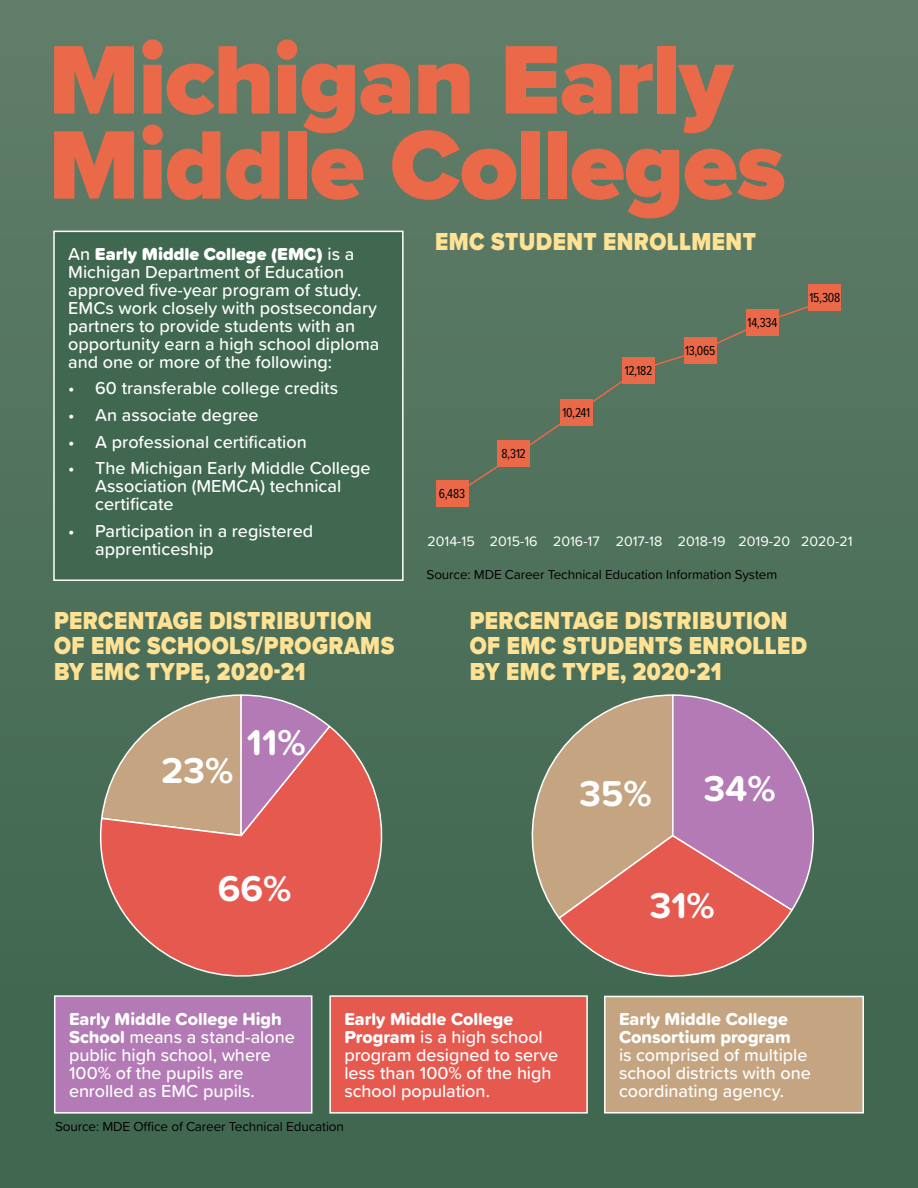
<style>
.page{position:relative;width:918px;height:1188px;background:#607d69}
.page>*{position:absolute;margin:0;border:0;box-sizing:border-box;transform-origin:0 0}
.t1{font:900 100.95px/85.1px "Proxima Nova";letter-spacing:-.015em;color:#e96948}
.t2{font:700 37.35px "Proxima Soft";color:#fff}
.t3{font:900 25.5px/25.5px "Proxima Nova";letter-spacing:.02em;color:#ffe294;scale:.87 1}
.t4{font:500 18px/18px "Proxima Soft";color:#fff}
.t5{font:18px/18px "Proxima Soft Extrabld";color:#fff}
.t6{font:14.25px "Proxima Soft";color:#fff}
.t7{font:13.5px "Proxima Soft";letter-spacing:-.01em;color:#000}
.t8{font:13.5px "Proxima Nova Cond";letter-spacing:-.02em;color:#000;scale:.94 1}
.s1{font-weight:900}
.s2{font-family:"Proxima Soft Extrabld";font-weight:400}
</style>
<div class="page">
<div style="left:0;top:63px;width:918px;height:1125px;background:linear-gradient(to bottom,#5e7c67,#3c654e)"></div>
<div style="left:330px;top:996px;width:257px;height:117px;background:#e6594f"></div>
<div style="left:329px;top:995px;width:259px;height:119px;border:2px solid #fff"></div>
<div style="left:55px;top:996px;width:257px;height:117px;background:#b37ab5"></div>
<div style="left:54px;top:995px;width:258px;height:119px;border:2px solid #fff"></div>
<div style="left:605px;top:996px;width:258px;height:117px;background:#c5a581"></div>
<div style="left:604px;top:996px;width:260px;height:118px;border:2px solid #fff"></div>
<svg style="left:96px;top:724px;width:303px;height:269px"></svg>
<svg style="left:100px;top:694px;width:232px;height:144px"></svg>
<svg style="left:514px;top:694px;width:301px;height:302px"></svg>
<div style="left:450px;top:299px;width:376px;height:199px;background:#547560"></div>
<div style="left:436px;top:480px;width:32px;height:26px;background:#e96948"></div>
<div style="left:497px;top:441px;width:33px;height:26px;background:#e96948"></div>
<div style="left:560px;top:400px;width:33px;height:26px;background:#e96948"></div>
<div style="left:622px;top:357px;width:33px;height:26px;background:#e96948"></div>
<div style="left:684px;top:337px;width:33px;height:26px;background:#e96948"></div>
<div style="left:746px;top:310px;width:33px;height:26px;background:#e96948"></div>
<div style="left:808px;top:284px;width:33px;height:27px;background:#e96948"></div>
<div style="left:54px;top:231px;width:349px;height:349px;background:#406851"></div>
<div style="left:53px;top:231px;width:351px;height:350px;border:2px solid #fff"></div>
<h1 class="t1" style="left:49px;top:37px;width:739px">Michigan Early<br>Middle Colleges</h1>
<p class="t4" style="left:68px;top:244px;width:313px">An <span class="s1">Early Middle College (EMC)</span> is a Michigan Department of Education approved five-year program of study.<br>EMCs work closely with postsecondary partners to provide students with an opportunity earn a high school diploma and one or more of the following:</p>
<p class="t4" style="left:68px;top:379px;width:271px">• 60 transferable college credits</p>
<p class="t4" style="left:68px;top:405px;width:192px">• An associate degree</p>
<p class="t4" style="left:68px;top:432px;width:240px">• A professional certification</p>
<p class="t4" style="left:95px;top:459px;width:277px;text-indent:-27px">• The Michigan Early Middle College<br>Association (MEMCA) technical certificate</p>
<p class="t4" style="left:95px;top:521px;width:219px;text-indent:-27px">• Participation in a registered apprenticeship</p>
<h3 class="t3" style="left:435px;top:229px;width:370px">EMC STUDENT ENROLLMENT</h3>
<p class="t8" style="left:439px;top:483px;width:29px">6,483</p>
<p class="t8" style="left:501px;top:444px;width:28px">8,312</p>
<p class="t8" style="left:562px;top:403px;width:31px">10,241</p>
<p class="t8" style="left:625px;top:360px;width:31px">12,182</p>
<p class="t8" style="left:685px;top:340px;width:34px">13,065</p>
<p class="t8" style="left:748px;top:313px;width:33px">14,334</p>
<p class="t8" style="left:810px;top:288px;width:34px">15,308</p>
<p class="t6" style="left:428px;top:531px;width:427px">2014-15 2015-16 2016-17 2017-18 2018-19 2019-20 2020-21</p>
<p class="t7" style="left:427px;top:565px;width:352px">Source: MDE Career Technical Education Information System</p>
<h3 class="t3" style="left:54px;top:607px;width:393px">PERCENTAGE DISTRIBUTION<br>OF EMC SCHOOLS/PROGRAMS<br>BY EMC TYPE, 2020-21</h3>
<h3 class="t3" style="left:470px;top:607px;width:389px">PERCENTAGE DISTRIBUTION<br>OF EMC STUDENTS ENROLLED<br>BY EMC TYPE, 2020-21</h3>
<h2 class="t2" style="left:162px;top:742px;width:73px">23%</h2>
<h2 class="t2" style="left:247px;top:714px;width:60px">11%</h2>
<h2 class="t2" style="left:218px;top:860px;width:75px">66%</h2>
<h2 class="t2" style="left:579px;top:765px;width:74px">35%</h2>
<h2 class="t2" style="left:704px;top:761px;width:74px">34%</h2>
<h2 class="t2" style="left:650px;top:877px;width:67px">31%</h2>
<p class="t5" style="left:69px;top:1009px;width:214px">Early Middle College High</p>
<p class="t4" style="left:69px;top:1027px;width:227px"><span class="s2">School</span> means a stand-alone public high school, where<br>100% of the pupils are enrolled as EMC pupils.</p>
<p class="t5" style="left:344px;top:1009px;width:170px">Early Middle College</p>
<p class="t4" style="left:344px;top:1027px;width:215px"><span class="s2">Program</span> is a high school program designed to serve less than 100% of the high school population.</p>
<p class="t7" style="left:55px;top:1116px;width:290px">Source: MDE Office of Career Technical Education</p>
<p class="t5" style="left:619px;top:1009px;width:173px">Early Middle College<br>Consortium program</p>
<p class="t4" style="left:619px;top:1045px;width:193px">is comprised of multiple school districts with one coordinating agency.</p>
</div>
